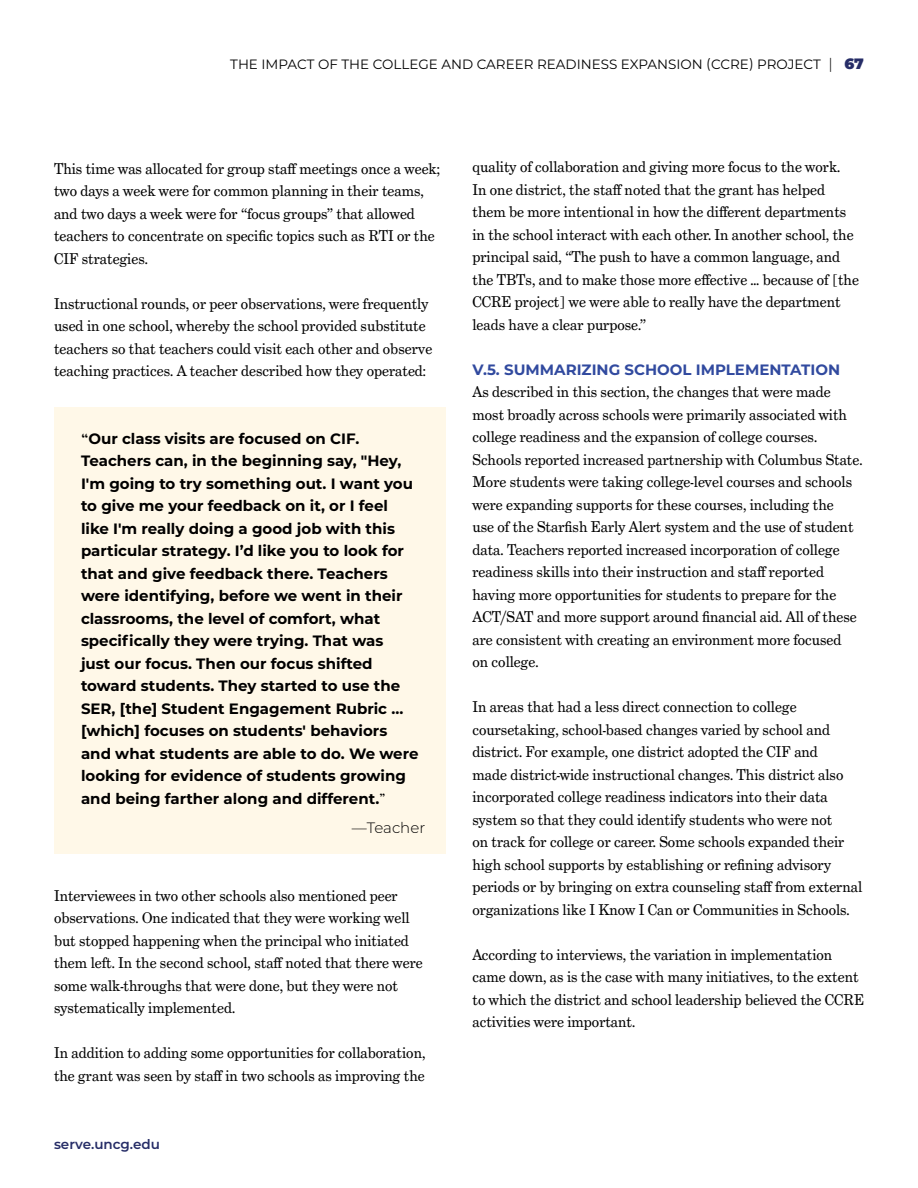
<style>
.page{position:relative;width:918px;height:1188px;background:#fff}
.page>*{position:absolute;margin:0;border:0;box-sizing:border-box;transform-origin:0 0}
.t1{font:15px/22.5px "Grad";color:#000}
.t2{font:700 15px/22.5px "Montserrat";color:#000}
.t3{font:700 15px "Montserrat";color:#314a9f}
.t4{font:300 15px "Montserrat";letter-spacing:-.005em;color:#000}
.t5{font:13.5px "Montserrat";color:#000}
.t6{font:600 13.5px "Montserrat";color:#262d67}
.s1{font-weight:300;font-size:15px}
.s2{font-weight:900;font-size:15px;color:#262d67}
.s3{font-family:"Bookman Std";font-weight:500}
.s4{font-family:"Bookman Std";font-weight:300}
</style>
<div class="page">
<div style="left:54px;top:407px;width:392px;height:447px;background:#fff8e8"></div>
<p class="t5" style="left:230px;top:54px;width:635px">THE IMPACT OF THE COLLEGE AND CAREER READINESS EXPANSION (CCRE) PROJECT <span class="s1">|</span> <span class="s2">67</span></p>
<p class="t1" style="left:54px;top:158px;width:388px">This time was allocated for group staff meetings once a week; two days a week were for common planning in their teams, and two days a week were for “focus groups” that allowed teachers to concentrate on specific topics such as RTI or the CIF strategies.</p>
<p class="t1" style="left:54px;top:293px;width:380px">Instructional rounds, or peer observations, were frequently used in one school, whereby the school provided substitute teachers so that teachers could visit each other and observe teaching practices. A teacher described how they operated:</p>
<p class="t2" style="left:81px;top:427px;width:339px"><span class="s3">“</span>Our class visits are focused on CIF.<br>Teachers can, in the beginning say, "Hey, I'm going to try something out. I want you to give me your feedback on it, or I feel like I'm really doing a good job with this particular strategy. I’d like you to look for that and give feedback there. Teachers were identifying, before we went in their classrooms, the level of comfort, what specifically they were trying. That was<br>just our focus. Then our focus shifted toward students. They started to use the SER, [the] Student Engagement Rubric … [which] focuses on students' behaviors and what students are able to do. We were looking for evidence of students growing and being farther along and different.<span class="s4">”</span></p>
<p class="t4" style="left:352px;top:818px;width:75px">—Teacher</p>
<p class="t1" style="left:54px;top:884px;width:370px">Interviewees in two other schools also mentioned peer observations. One indicated that they were working well but stopped happening when the principal who initiated them left. In the second school, staff noted that there were some walk-throughs that were done, but they were not systematically implemented.</p>
<p class="t1" style="left:54px;top:1042px;width:373px">In addition to adding some opportunities for collaboration, the grant was seen by staff in two schools as improving the</p>
<p class="t6" style="left:54px;top:1135px;width:108px">serve.uncg.edu</p>
<p class="t1" style="left:472px;top:156px;width:388px">quality of collaboration and giving more focus to the work.<br>In one district, the staff noted that the grant has helped them be more intentional in how the different departments in the school interact with each other. In another school, the principal said, “The push to have a common language, and the TBTs, and to make those more effective … because of [the CCRE project] we were able to really have the department leads have a clear purpose.”</p>
<p class="t3" style="left:472px;top:359px;width:369px">V.5. SUMMARIZING SCHOOL IMPLEMENTATION</p>
<p class="t1" style="left:472px;top:381px;width:392px">As described in this section, the changes that were made most broadly across schools were primarily associated with college readiness and the expansion of college courses.<br>Schools reported increased partnership with Columbus State.<br>More students were taking college-level courses and schools were expanding supports for these courses, including the<br>use of the Starfish Early Alert system and the use of student data. Teachers reported increased incorporation of college readiness skills into their instruction and staff reported having more opportunities for students to prepare for the ACT/SAT and more support around financial aid. All of these are consistent with creating an environment more focused<br>on college.</p>
<p class="t1" style="left:472px;top:696px;width:391px">In areas that had a less direct connection to college coursetaking, school-based changes varied by school and district. For example, one district adopted the CIF and<br>made district-wide instructional changes. This district also incorporated college readiness indicators into their data system so that they could identify students who were not<br>on track for college or career. Some schools expanded their high school supports by establishing or refining advisory periods or by bringing on extra counseling staff from external organizations like I Know I Can or Communities in Schools.</p>
<p class="t1" style="left:472px;top:944px;width:393px">According to interviews, the variation in implementation came down, as is the case with many initiatives, to the extent to which the district and school leadership believed the CCRE activities were important.</p>
</div>
